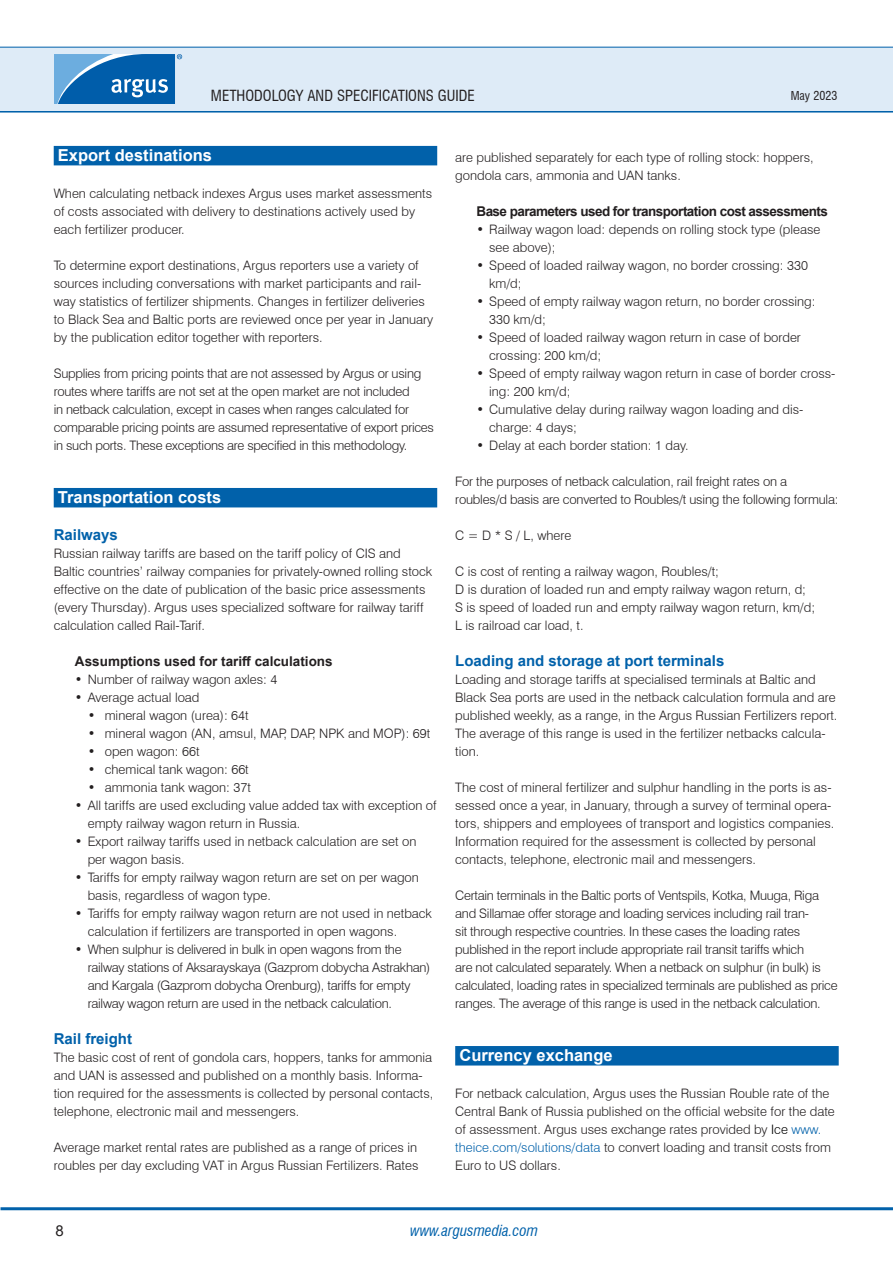
<style>
.page{position:relative;width:893px;height:1263px;background:#fff}
.page>*{position:absolute;margin:0;border:0;box-sizing:border-box;transform-origin:0 0}
.H1_-_Section_header{font:700 16.5px "Arial";color:#fff}
.H2_-_Bold_headline{font:700 15px "Arial";color:#0161aa}
.t1{font:condensed 15px "Swiss 721 BT";color:#231f20}
.t2{font:italic condensed 15px "Swiss 721 BT";color:#0161aa}
.t3{font:15px "Arial";color:#231f20}
.B1_-_Bullet_list_hea{font:700 13.5px "Arial";letter-spacing:-.04em;color:#231f20}
.B1_-_Bullet_list_hea-2{font:700 13.5px "Arial";color:#231f20}
.P1_-_Body_Text{font:300 13.05px/18px "Swiss 721 BT";color:#231f20}
.B2_-_Bullet_text{font:300 13.05px/18px "Swiss 721 BT";color:#231f20}
.P1_-_Body_Text-2{font:300 13.05px/18px "Swiss 721 BT";letter-spacing:-.02em;color:#231f20}
.B2_-_Bullet_text-2{font:300 13.05px/18px "Swiss 721 BT";letter-spacing:-.02em;color:#231f20}
.B3_-_Bullet_text_sec{font:300 13.05px "Swiss 721 BT";color:#231f20}
.t4{font:condensed 12px "Swiss 721 BT";color:#231f20}
.s1{color:#000}
.s2{color:#0161aa}
</style>
<div class="page">
<hr style="left:0;top:110px;width:893px;height:3px;background:#0161aa">
<div style="left:0;top:47px;width:893px;height:64px;background:#deebf7"></div>
<hr style="left:0;top:47px;width:893px;height:1px;background:#0161aa">
<hr style="left:1px;top:1207px;width:892px;height:3px;background:#0161aa">
<svg style="left:54px;top:54px;width:128px;height:50px;background:#3883c0"></svg>
<div style="left:54px;top:146px;width:383px;height:19px;background:#0161aa"></div>
<div style="left:54px;top:488px;width:383px;height:19px;background:#0161aa"></div>
<div style="left:455px;top:1046px;width:384px;height:19px;background:#0161aa"></div>
<p class="t1" style="left:211px;top:86px;width:265px">METHODOLOGY AND SPECIFICATIONS GUIDE</p>
<p class="t4" style="left:791px;top:88px;width:48px">May 2023</p>
<p class="H1_-_Section_header" style="left:58px;top:144px;width:156px">Export destinations</p>
<p class="P1_-_Body_Text" style="left:54px;top:184px;width:380px">When calculating netback indexes Argus uses market assessments of costs associated with delivery to destinations actively used by each fertilizer producer.</p>
<p class="P1_-_Body_Text" style="left:54px;top:256px;width:381px">To determine export destinations, Argus reporters use a variety of sources including conversations with market participants and rail&shy;way statistics of fertilizer shipments. Changes in fertilizer deliveries to Black Sea and Baltic ports are reviewed once per year in January by the publication editor together with reporters.</p>
<p class="P1_-_Body_Text-2" style="left:54px;top:364px;width:382px">Supplies from pricing points that are not assessed by Argus or using routes where tariffs are not set at the open market are not included<br>in netback calculation, except in cases when ranges calculated for comparable pricing points are assumed representative of export prices in such ports. These exceptions are specified in this methodology.</p>
<p class="H1_-_Section_header" style="left:58px;top:486px;width:165px">Transportation costs</p>
<p class="H2_-_Bold_headline" style="left:54px;top:524px;width:66px">Railways</p>
<p class="P1_-_Body_Text" style="left:54px;top:544px;width:380px">Russian railway tariffs are based on the tariff policy of CIS and Baltic countries’ railway companies for privately-owned rolling stock effective on the date of publication of the basic price assessments (every Thursday). Argus uses specialized software for railway tariff calculation called Rail-Tarif.</p>
<p class="B1_-_Bullet_list_hea-2" style="left:75px;top:652px;width:259px">Assumptions used for tariff calculations</p>
<p class="B2_-_Bullet_text" style="left:75px;top:670px;width:204px">• Number of railway wagon axles: 4</p>
<p class="B2_-_Bullet_text" style="left:75px;top:688px;width:126px">• Average actual load</p>
<p class="B3_-_Bullet_text_sec" style="left:88px;top:707px;width:162px">• mineral wagon (urea): 64t</p>
<p class="B3_-_Bullet_text_sec" style="left:88px;top:725px;width:344px">• mineral wagon (AN, amsul, MAP, DAP, NPK and MOP): 69t</p>
<p class="B3_-_Bullet_text_sec" style="left:88px;top:743px;width:113px">• open wagon: 66t</p>
<p class="B3_-_Bullet_text_sec" style="left:88px;top:761px;width:163px">• chemical tank wagon: 66t</p>
<p class="B3_-_Bullet_text_sec" style="left:88px;top:779px;width:165px">• ammonia tank wagon: 37t</p>
<p class="B2_-_Bullet_text" style="left:88px;top:796px;width:350px;text-indent:-13px">• All tariffs are used excluding value added tax with exception of empty railway wagon return in Russia.</p>
<p class="B2_-_Bullet_text" style="left:88px;top:832px;width:330px;text-indent:-13px">• Export railway tariffs used in netback calculation are set on per wagon basis.</p>
<p class="B2_-_Bullet_text" style="left:88px;top:868px;width:333px;text-indent:-13px">• Tariffs for empty railway wagon return are set on per wagon basis, regardless of wagon type.</p>
<p class="B2_-_Bullet_text" style="left:88px;top:904px;width:346px;text-indent:-13px">• Tariffs for empty railway wagon return are not used in netback calculation if fertilizers are transported in open wagons.</p>
<p class="B2_-_Bullet_text-2" style="left:88px;top:940px;width:344px;text-indent:-13px">• When sulphur is delivered in bulk in open wagons from the railway stations of Aksarayskaya (Gazprom dobycha Astrakhan) and Kargala (Gazprom dobycha Orenburg), tariffs for empty railway wagon return are used in the netback calculation.</p>
<p class="H2_-_Bold_headline" style="left:54px;top:1028px;width:80px">Rail freight</p>
<p class="P1_-_Body_Text" style="left:54px;top:1048px;width:381px">The basic cost of rent of gondola cars, hoppers, tanks for ammonia and UAN is assessed and published on a monthly basis. Informa&shy;tion required for the assessments is collected by personal contacts, telephone, electronic mail and messengers.</p>
<p class="P1_-_Body_Text" style="left:54px;top:1138px;width:366px">Average market rental rates are published as a range of prices in roubles per day excluding VAT in Argus Russian Fertilizers. Rates</p>
<p class="P1_-_Body_Text" style="left:455px;top:148px;width:360px">are published separately for each type of rolling stock: hoppers, gondola cars, ammonia and UAN tanks.</p>
<p class="B1_-_Bullet_list_hea" style="left:476px;top:202px;width:353px">Base parameters used for transportation cost assessments</p>
<p class="B2_-_Bullet_text" style="left:489px;top:220px;width:333px;text-indent:-13px">• Railway wagon load: depends on rolling stock type (please see above);</p>
<p class="B2_-_Bullet_text" style="left:489px;top:256px;width:320px;text-indent:-13px">• Speed of loaded railway wagon, no border crossing: 330 km/d;</p>
<p class="B2_-_Bullet_text" style="left:489px;top:292px;width:328px;text-indent:-13px">• Speed of empty railway wagon return, no border crossing:<br>330 km/d;</p>
<p class="B2_-_Bullet_text" style="left:489px;top:328px;width:313px;text-indent:-13px">• Speed of loaded railway wagon return in case of border crossing: 200 km/d;</p>
<p class="B2_-_Bullet_text" style="left:489px;top:364px;width:348px;text-indent:-13px">• Speed of empty railway wagon return in case of border cross&shy;ing: 200 km/d;</p>
<p class="B2_-_Bullet_text" style="left:489px;top:400px;width:316px;text-indent:-13px">• Cumulative delay during railway wagon loading and dis&shy;charge: 4 days;</p>
<p class="B2_-_Bullet_text" style="left:476px;top:436px;width:214px">• Delay at each border station: 1 day.</p>
<p class="P1_-_Body_Text" style="left:455px;top:472px;width:385px">For the purposes of netback calculation, rail freight rates on a roubles/d basis are converted to Roubles/t using the following formula:</p>
<p class="P1_-_Body_Text" style="left:455px;top:526px;width:118px">C = D * S / L, where</p>
<p class="P1_-_Body_Text" style="left:455px;top:562px;width:265px">C is cost of renting a railway wagon, Roubles/t;</p>
<p class="P1_-_Body_Text" style="left:455px;top:580px;width:352px">D is duration of loaded run and empty railway wagon return, d;</p>
<p class="P1_-_Body_Text" style="left:455px;top:598px;width:361px">S is speed of loaded run and empty railway wagon return, km/d;</p>
<p class="P1_-_Body_Text" style="left:455px;top:616px;width:130px">L is railroad car load, t.</p>
<p class="H2_-_Bold_headline" style="left:455px;top:650px;width:271px">Loading and storage at port terminals</p>
<p class="P1_-_Body_Text" style="left:455px;top:670px;width:384px">Loading and storage tariffs at specialised terminals at Baltic and Black Sea ports are used in the netback calculation formula and are published weekly, as a range, in the Argus Russian Fertilizers report.<br>The average of this range is used in the fertilizer netbacks calcula&shy;tion.</p>
<p class="P1_-_Body_Text" style="left:455px;top:778px;width:381px">The cost of mineral fertilizer and sulphur handling in the ports is as&shy;sessed once a year, in January, through a survey of terminal opera&shy;tors, shippers and employees of transport and logistics companies.<br>Information required for the assessment is collected by personal contacts, telephone, electronic mail and messengers.</p>
<p class="P1_-_Body_Text-2" style="left:455px;top:886px;width:384px">Certain terminals in the Baltic ports of Ventspils, Kotka, Muuga, Riga and Sillamae offer storage and loading services including rail tran-<br>sit through respective countries. In these cases the loading rates published in the report include appropriate rail transit tariffs which<br>are not calculated separately. When a netback on sulphur (in bulk) is calculated, loading rates in specialized terminals are published as price ranges. The average of this range is used in the netback calculation.</p>
<p class="H1_-_Section_header" style="left:459px;top:1044px;width:155px">Currency exchange</p>
<p class="P1_-_Body_Text" style="left:455px;top:1084px;width:381px">For netback calculation, Argus uses the Russian Rouble rate of the Central Bank of Russia published on the official website for the date of assessment. Argus uses exchange rates provided by <span class="s1">Ice</span> <span class="s2">www. theice.com/solutions/data</span> to convert loading and transit costs from Euro to US dollars.</p>
<p class="t3" style="left:55px;top:1220px;width:10px">8</p>
<p class="t2" style="left:410px;top:1221px;width:129px">www.argusmedia.com</p>
</div>
